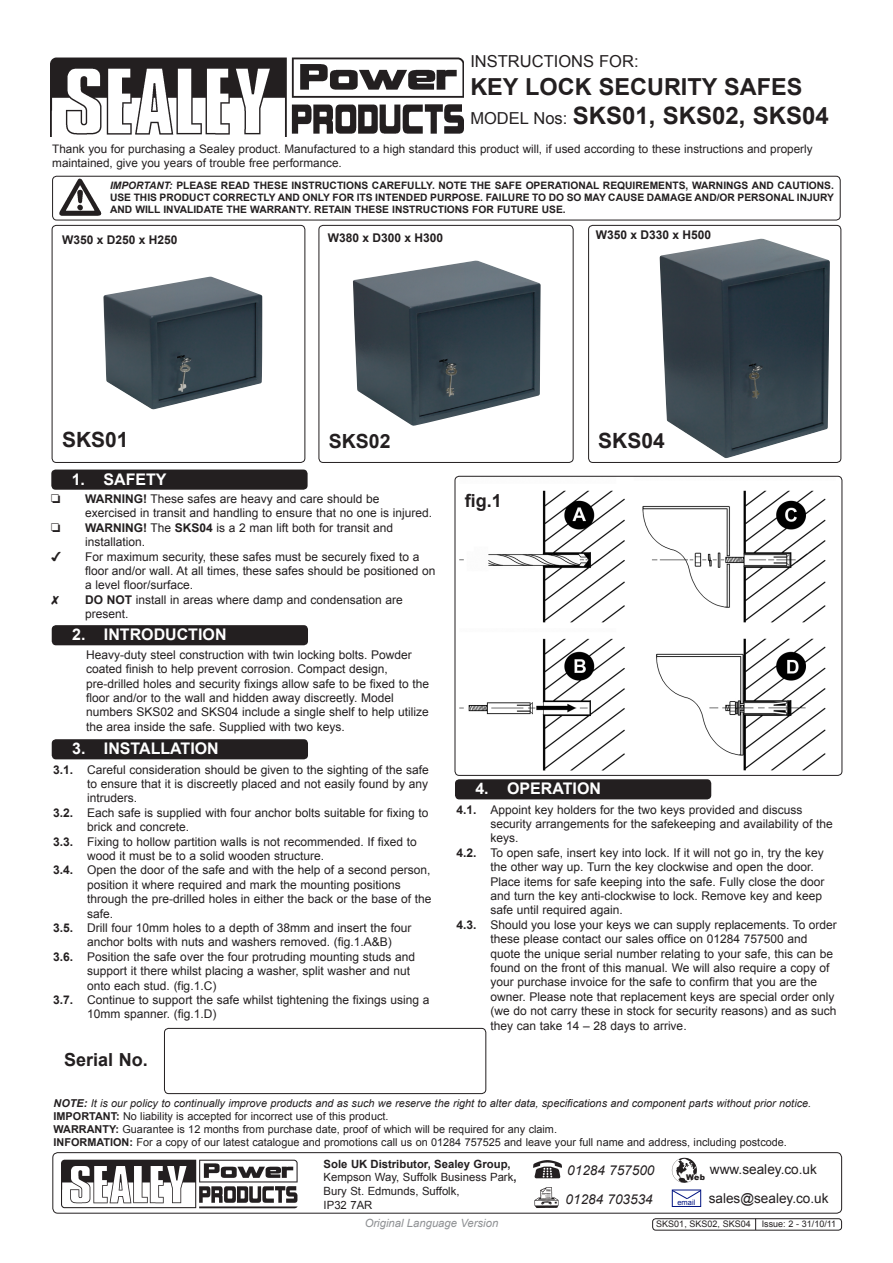
<style>
.page{position:relative;width:893px;height:1263px;background:#fff}
.page>*{position:absolute;margin:0;border:0;box-sizing:border-box;transform-origin:0 0}
.t1{font:700 24px "Arial";color:#231f20}
.t2{font:700 23.4px "Arial";color:#231f20}
.t3{font:700 21px "Arial";color:#231f20}
.t4{font:700 19.5px "Arial";color:#231f20}
.t5{font:700 18px "Arial";color:#231f20}
.t6{font:16.5px "Arial";color:#231f20}
.Chapter_Header{font:700 16.05px "Arial";color:#fff}
.t7{font:13.65px "Arial";color:#231f20}
.t8{font:italic 13.65px "Arial";color:#231f20}
.t9{font:12px/14.4px "Arial";color:#231f20}
.t10{font:700 12px "Arial";color:#231f20}
.t11{font:11.7px/14.1px "Arial";color:#231f20}
.t12{font:11.25px/13.6px "Arial";color:#231f20}
.t13{font:italic 11.25px "Arial";color:#8f9194}
.t14{font:10.8px "Arial";color:#231f20}
.t15{font:italic 10.8px "Arial";color:#231f20}
.t16{font:700 10.2px/12.3px "Arial";color:#231f20;text-align:justify}
.t17{font:italic 700 10.2px "Arial";color:#231f20}
.t18{font:9px "Arial";color:#231f20}
.t19{font:900 7.95px "Arial";color:#231f20}
.t20{font:7.5px "Arial";color:#001381}
.s1{font-weight:400;font-size:16.5px}
.s2{font-style:normal}
.s3{font-weight:700}
</style>
<div class="page">
<div style="left:52px;top:625px;width:256px;height:20px;background:#231f20;border-radius:4px"></div>
<div style="left:455px;top:779px;width:256px;height:20px;background:#231f20;border-radius:4px"></div>
<div style="left:52px;top:739px;width:256px;height:20px;background:#231f20;border-radius:4px"></div>
<div style="left:51px;top:469px;width:257px;height:21px;background:#231f20;border-radius:4px"></div>
<img style="left:62px;top:1159px;width:236px;height:50px">
<div style="left:52px;top:1152px;width:790px;height:61px;border:1px solid #231f20;border-radius:5px"></div>
<img style="left:534px;top:1187px;width:25px;height:21px">
<img style="left:533px;top:1160px;width:28px;height:19px">
<img style="left:671px;top:1157px;width:27px;height:27px;border-radius:13px">
<div style="left:672px;top:1189px;width:29px;height:18px;border:1px solid #001381"></div>
<svg style="left:672px;top:1189px;width:29px;height:11px"></svg>
<div style="left:652px;top:1218px;width:190px;height:12px;border:1px solid #231f20;border-radius:3px"></div>
<div style="left:52px;top:176px;width:789px;height:44px;border:1px solid #231f20;border-radius:4px"></div>
<img style="left:57px;top:178px;width:47px;height:41px">
<img style="left:51px;top:57px;width:413px;height:80px">
<img style="left:103px;top:277px;width:160px;height:133px">
<div style="left:52px;top:225px;width:253px;height:238px;border:1px solid #231f20;border-radius:4px"></div>
<img style="left:353px;top:261px;width:188px;height:165px">
<div style="left:319px;top:225px;width:254px;height:238px;border:1px solid #231f20;border-radius:4px"></div>
<img style="left:659px;top:239px;width:171px;height:219px">
<div style="left:588px;top:225px;width:253px;height:238px;border:1px solid #231f20;border-radius:4px"></div>
<img style="left:459px;top:476px;width:383px;height:299px">
<div style="left:455px;top:476px;width:387px;height:300px;border:1px solid #231f20;border-radius:4px"></div>
<div style="left:164px;top:1028px;width:322px;height:66px;border:1px solid #231f20;border-radius:4px"></div>
<p class="t6" style="left:470px;top:50px;width:17px">Instr</p>
<p class="t6" style="left:520px;top:50px;width:24px">uctions</p>
<p class="t6" style="left:599px;top:50px;width:13px">for</p>
<p class="t6" style="left:634px;top:50px;width:6px">:</p>
<p class="t2" style="left:470px;top:71px;width:271px">KEY LOCK SECURITY SAFES</p>
<p class="t1" style="left:470px;top:99px;width:360px"><span class="s1">MODEL Nos:</span> SKS01, SKS02, SKS04</p>
<p class="t11" style="left:52px;top:142px;width:762px">Thank you for purchasing a Sealey product. Manufactured to a high standard this product will, if used according to these instructions and properly maintained, give you years of trouble free performance.</p>
<p class="t17" style="left:110px;top:179px;width:74px">IMPORTANT: <span class="s2">PLEASE</span></p>
<p class="t16" style="left:221px;top:179px;width:54px">READ THESE</p>
<p class="t16" style="left:291px;top:179px;width:211px">INSTRUCTIONS CAREFULLY. NOTE THE SAFE</p>
<p class="t16" style="left:110px;top:179px;width:726px;text-indent:416px">OPERATIONAL REQUIREMENTS, WARNINGS AND CAUTIONS.<br>USE THIS PRODUCT CORRECTLY AND ONLY FOR ITS INTENDED PURPOSE. FAILURE TO DO SO MAY CAUSE DAMAGE AND/OR PERSONAL INJURY AND WILL INVALIDATE THE WARRANTY. RETAIN THESE</p>
<p class="t16" style="left:392px;top:204px;width:175px">INSTRUCTIONS FOR FUTURE USE.</p>
<p class="t10" style="left:62px;top:232px;width:117px">w350 x d250 x h250</p>
<p class="t10" style="left:328px;top:230px;width:117px">w380 x d300 x h300</p>
<p class="t10" style="left:596px;top:227px;width:117px">w350 x d330 x h500</p>
<p class="t3" style="left:62px;top:426px;width:68px">SKS01</p>
<p class="t4" style="left:329px;top:428px;width:63px">SKS02</p>
<p class="t3" style="left:598px;top:427px;width:68px">SKS04</p>
<p class="Chapter_Header" style="left:72px;top:468px;width:96px">1. safety</p>
<p class="t9" style="left:85px;top:492px;width:349px"><span class="s3">WARNING!</span> These safes are heavy and care should be exercised in transit and handling to ensure that no one is injured.</p>
<p class="t9" style="left:85px;top:520px;width:310px"><span class="s3">WARNING!</span> The <span class="s3">SKS04</span> is a 2 man lift both for transit and installation.</p>
<p class="t9" style="left:85px;top:549px;width:352px">For maximum security, these safes must be securely fixed to a floor and/or wall. At all times, these safes should be positioned on a level floor/surface.</p>
<p class="t9" style="left:85px;top:592px;width:319px"><span class="s3">DO NOT</span> install in areas where damp and condensation are present.</p>
<p class="Chapter_Header" style="left:72px;top:624px;width:156px">2. INTRODUCTION</p>
<p class="t9" style="left:86px;top:647px;width:327px">Heavy-duty steel construction with twin locking bolts. Powder coated finish to help prevent corrosion. Compact design,</p>
<p class="t9" style="left:86px;top:676px;width:345px">pre-drilled holes and security fixings allow safe to be fixed to the floor and/or to the wall and hidden away discreetly. Model numbers SKS02 and SKS04 include a single shelf to help utilize the area inside the safe. Supplied with two keys.</p>
<p class="Chapter_Header" style="left:72px;top:738px;width:119px">3. INstallation</p>
<p class="t9" style="left:87px;top:762px;width:343px;text-align:justify;text-indent:-34px"><span class="s3">3.1.</span> Careful consideration should be given to the sighting of the safe to ensure that it is discreetly placed and not easily found by any intruders.</p>
<p class="t9" style="left:87px;top:805px;width:343px;text-indent:-34px"><span class="s3">3.2.</span> Each safe is supplied with four anchor bolts suitable for fixing to brick and concrete.</p>
<p class="t9" style="left:87px;top:834px;width:331px;text-indent:-34px"><span class="s3">3.3.</span> Fixing to hollow partition walls is not recommended. If fixed to wood it must be to a solid wooden structure.</p>
<p class="t9" style="left:87px;top:863px;width:346px;text-indent:-34px"><span class="s3">3.4.</span> Open the door of the safe and with the help of a second person, position it where required and mark the mounting positions through the pre-drilled holes in either the back or the base of the safe.</p>
<p class="t9" style="left:87px;top:921px;width:326px;text-indent:-34px"><span class="s3">3.5.</span> Drill four 10mm holes to a depth of 38mm and insert the four anchor bolts with nuts and washers removed. (fig.1.A&amp;B)</p>
<p class="t9" style="left:87px;top:949px;width:329px;text-indent:-34px"><span class="s3">3.6.</span> Position the safe over the four protruding mounting studs and support it there whilst placing a washer, split washer and nut onto each stud. (fig.1.C)</p>
<p class="t9" style="left:87px;top:993px;width:344px;text-indent:-34px"><span class="s3">3.7.</span> Continue to support the safe whilst tightening the fixings using a<br>10mm spanner. (fig.1.D)</p>
<p class="t5" style="left:64px;top:1048px;width:85px">Serial No.</p>
<p class="t5" style="left:465px;top:489px;width:39px">fig.1</p>
<p class="Chapter_Header" style="left:475px;top:778px;width:98px">4. operation</p>
<p class="t9" style="left:490px;top:802px;width:344px;text-indent:-34px"><span class="s3">4.1.</span> Appoint key holders for the two keys provided and discuss security arrangements for the safekeeping and availability of the keys.</p>
<p class="t9" style="left:490px;top:845px;width:335px;text-indent:-34px"><span class="s3">4.2.</span> To open safe, insert key into lock. If it will not go in, try the key the other way up. Turn the key clockwise and open the door.<br>Place items for safe keeping into the safe. Fully close the door and turn the key anti-clockwise to lock. Remove key and keep safe until required again.</p>
<p class="t9" style="left:490px;top:917px;width:348px;text-indent:-34px"><span class="s3">4.3.</span> Should you lose your keys we can supply replacements. To order these please contact our sales office on 01284 757500 and quote the unique serial number relating to your safe, this can be found on the front of this manual. We will also require a copy of your purchase invoice for the safe to confirm that you are the owner. Please note that replacement keys are special order only (we do not carry these in stock for security reasons) and as such they can take 14 – 28 days to arrive.</p>
<p class="t15" style="left:54px;top:1096px;width:759px"><span class="s3">NOTE:</span> It is our policy to continually improve products and as such we reserve the right to alter data, specifications and component parts without prior notice.</p>
<p class="t14" style="left:54px;top:1109px;width:336px"><span class="s3">IMPORTANT:</span> No liability is accepted for incorrect use of this product.</p>
<p class="t14" style="left:54px;top:1122px;width:505px"><span class="s3">WARRANTY:</span> Guarantee is 12 months from purchase date, proof of which will be required for any claim.</p>
<p class="t14" style="left:54px;top:1135px;width:735px"><span class="s3">INFORMATION:</span> For a copy of our latest catalogue and promotions call us on 01284 757525 and leave your full name and address, including postcode.</p>
<p class="t8" style="left:567px;top:1161px;width:89px">01284 757500</p>
<p class="t8" style="left:566px;top:1190px;width:89px">01284 703534</p>
<p class="t7" style="left:709px;top:1189px;width:121px">sales@sealey.co.uk</p>
<p class="t12" style="left:324px;top:1157px;width:194px"><span class="s3">Sole UK Distributor, Sealey Group,<br></span>Kempson Way, Suffolk Business Park<span class="s3">,<br></span>Bury St. Edmunds, Suffolk,</p>
<p class="t12" style="left:324px;top:1198px;width:50px">IP32 7AR</p>
<p class="t7" style="left:710px;top:1160px;width:108px">www.sealey.co.uk</p>
<p class="t19" style="left:686px;top:1172px;width:21px">Web</p>
<p class="t20" style="left:677px;top:1197px;width:19px">email</p>
<p class="t13" style="left:365px;top:1215px;width:135px">Original Language Version</p>
<p class="t18" style="left:656px;top:1218px;width:181px">SKS01, SKS02, SKS04 Issue: 2 - 31/10/11</p>
</div>
